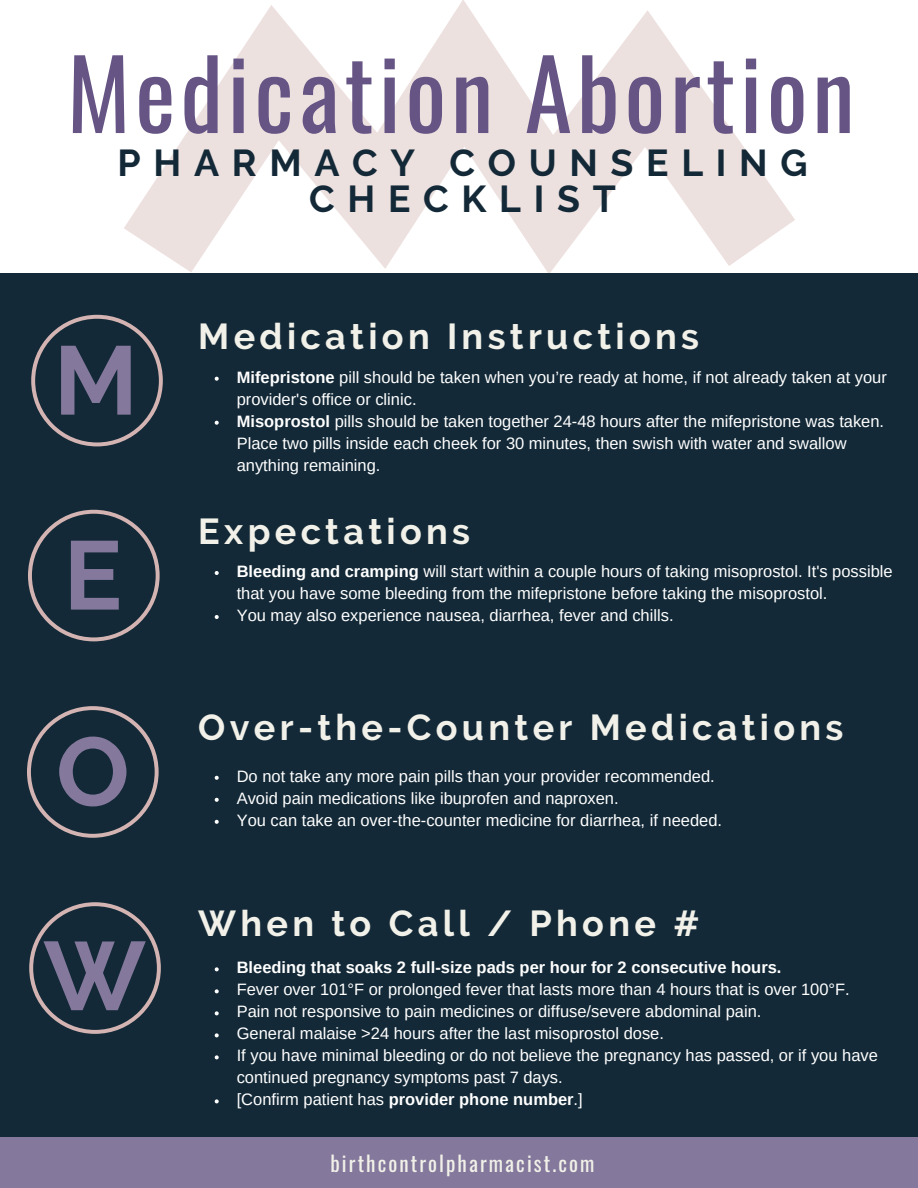
<style>
.page{position:relative;width:918px;height:1188px;background:#fff}
.page>*{position:absolute;margin:0;border:0;box-sizing:border-box;transform-origin:0 0}
.t1{font:700 97.05px/200.2px "Raleway";color:#84799c}
.t2{font:96px "Oswald";letter-spacing:.05em;color:#655484}
.t3{font:700 37.35px/35.7px "Raleway";letter-spacing:.34em;color:#132937;text-align:center}
.t4{font:700 36px "Raleway";letter-spacing:.12em;color:#f2f1e9}
.t5{font:21px "Oswald";letter-spacing:.1em;color:#f2f1e9}
.t6{font:16.5px/22px "Arimo";color:#fff}
.t7{font:700 16.5px "Arimo";color:#fff}
.s1{font-weight:700}
</style>
<div class="page">
<svg style="left:124px;top:0;width:671px;height:273px"></svg>
<div style="left:0;top:273px;width:918px;height:864px;background:#132937"></div>
<div style="left:0;top:1137px;width:918px;height:51px;background:#84799c"></div>
<svg style="left:31px;top:315px;width:132px;height:131px"></svg>
<svg style="left:28px;top:510px;width:132px;height:131px"></svg>
<svg style="left:27px;top:706px;width:132px;height:132px"></svg>
<svg style="left:29px;top:902px;width:132px;height:132px"></svg>
<svg style="left:215px;top:377px;width:4px;height:4px"></svg>
<svg style="left:215px;top:421px;width:4px;height:4px"></svg>
<svg style="left:215px;top:571px;width:4px;height:4px"></svg>
<svg style="left:215px;top:615px;width:4px;height:4px"></svg>
<svg style="left:215px;top:776px;width:4px;height:4px"></svg>
<svg style="left:215px;top:798px;width:4px;height:4px"></svg>
<svg style="left:215px;top:820px;width:4px;height:4px"></svg>
<svg style="left:215px;top:967px;width:4px;height:4px"></svg>
<svg style="left:215px;top:989px;width:4px;height:4px"></svg>
<svg style="left:215px;top:1011px;width:4px;height:4px"></svg>
<svg style="left:215px;top:1033px;width:4px;height:4px"></svg>
<svg style="left:215px;top:1055px;width:4px;height:4px"></svg>
<svg style="left:215px;top:1099px;width:4px;height:4px"></svg>
<h2 class="t2" style="left:67px;top:19px;width:789px">Medication Abortion</h2>
<h3 class="t3" style="left:118px;top:145px;width:691px">PHARMACY COUNSELING<br>CHECKLIST</h3>
<h1 class="t1" style="left:54px;top:280px;width:85px">M</h1>
<h1 class="t1" style="left:43px;top:475px;width:104px">E<br>O<br>W</h1>
<h3 class="t4" style="left:198px;top:315px;width:502px">Medication Instructions</h3>
<p class="t6" style="left:237px;top:366px;width:652px"><span class="s1">Mifepristone</span> pill should be taken when you’re ready at home, if not already taken at your provider's office or clinic.<br><span class="s1">Misoprostol</span> pills should be taken together 24-48 hours after the mifepristone was taken.<br>Place two pills inside each cheek for 30 minutes, then swish with water and swallow anything remaining.</p>
<h3 class="t4" style="left:198px;top:510px;width:273px">Expectations</h3>
<p class="t6" style="left:237px;top:560px;width:658px"><span class="s1">Bleeding and cramping</span> will start within a couple hours of taking misoprostol. It's possible that you have some bleeding from the mifepristone before taking the misoprostol.<br>You may also experience nausea, diarrhea, fever and chills.</p>
<h3 class="t4" style="left:198px;top:707px;width:647px">Over-the-Counter Medications</h3>
<p class="t6" style="left:237px;top:765px;width:487px">Do not take any more pain pills than your provider recommended.<br>Avoid pain medications like ibuprofen and naproxen.<br>You can take an over-the-counter medicine for diarrhea, if needed.</p>
<h3 class="t4" style="left:198px;top:903px;width:502px">When to Call / Phone #</h3>
<p class="t7" style="left:237px;top:958px;width:546px">Bleeding that soaks 2 full-size pads per hour for 2 consecutive hours.</p>
<p class="t6" style="left:237px;top:979px;width:643px">Fever over 101°F or prolonged fever that lasts more than 4 hours that is over 100°F.<br>Pain not responsive to pain medicines or diffuse/severe abdominal pain.<br>General malaise &gt;24 hours after the last misoprostol dose.<br>If you have minimal bleeding or do not believe the pregnancy has passed, or if you have continued pregnancy symptoms past 7 days.<br>[Confirm patient has <span class="s1">provider phone number</span>.]</p>
<p class="t5" style="left:330px;top:1147px;width:266px">birthcontrolpharmacist.com</p>
</div>
